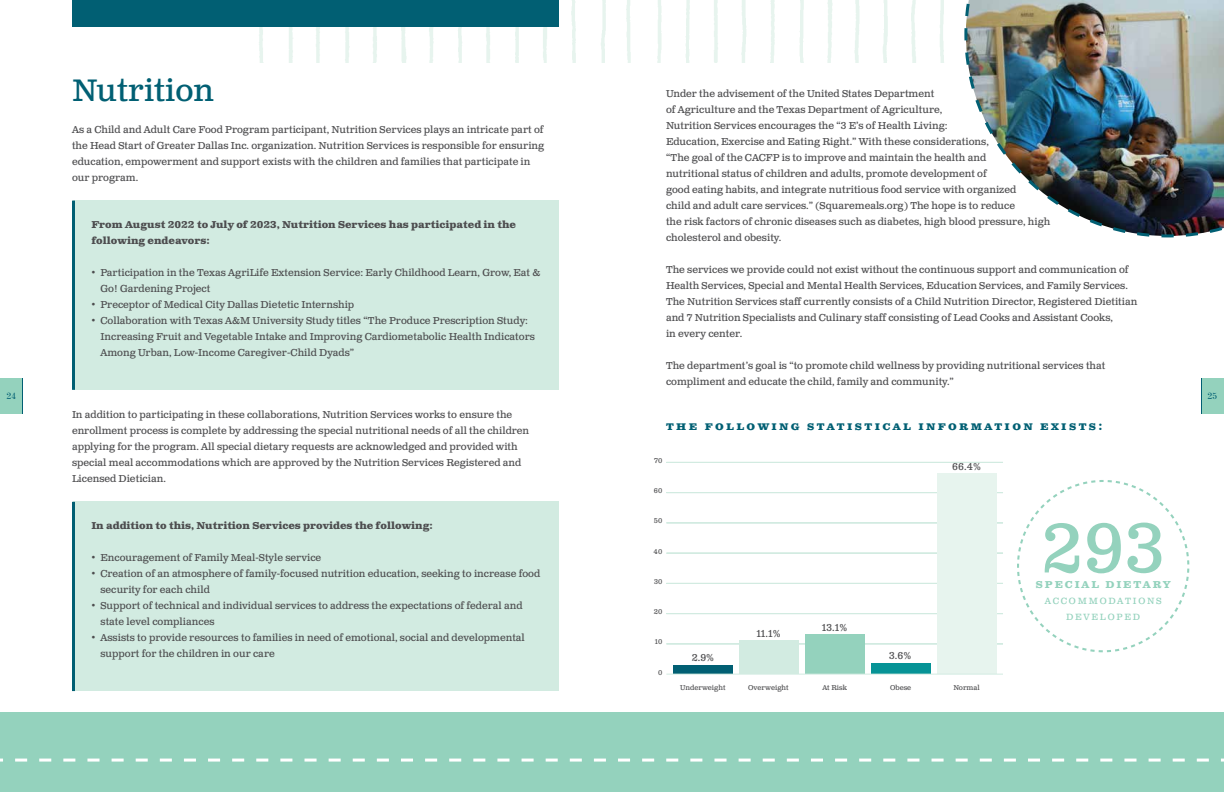
<style>
.page{position:relative;width:1224px;height:792px;background:#fff}
.page>*{position:absolute;margin:0;border:0;box-sizing:border-box;transform-origin:0 0}
.t1{font:70px "Clarendon Text Pro";color:#94d2bd}
.t2{font:31px "Clarendon Text Pro";color:#015f73}
.t3{font:700 12px "Clarendon Text Pro";letter-spacing:.2em;color:#015f73}
.t4{font:10px/16px "Clarendon Text Pro";color:#4d4d4f}
.t5{font:700 10px/16px "Clarendon Text Pro";color:#4d4d4f}
.t6{font:700 10px "Clarendon Text Pro";letter-spacing:.2em;color:#94d2bd}
.t7{font:9px/16px "Clarendon Text Pro";letter-spacing:.2em;color:#94d2bd;text-align:center}
.t8{font:9px "Century 725 BT";color:#015f73}
.t9{font:7px "Clarendon Text Pro";color:#4d4d4f}
</style>
<div class="page">
<img style="left:259px;top:0;width:685px;height:63px">
<div style="left:74px;top:201px;width:486px;height:189px;background:#d2ebe1"></div>
<hr style="left:72px;top:201px;width:3px;height:189px;background:#015f73">
<div style="left:74px;top:502px;width:486px;height:189px;background:#d2ebe1"></div>
<hr style="left:72px;top:502px;width:3px;height:189px;background:#015f73">
<div style="left:72px;top:0;width:487px;height:27px;background:#015f73"></div>
<hr style="left:666px;top:643px;width:337px;height:1px;background:#d2ebe1">
<hr style="left:666px;top:613px;width:337px;height:1px;background:#d2ebe1">
<hr style="left:666px;top:583px;width:337px;height:1px;background:#d2ebe1">
<hr style="left:666px;top:553px;width:337px;height:1px;background:#d2ebe1">
<hr style="left:666px;top:522px;width:337px;height:1px;background:#d2ebe1">
<hr style="left:666px;top:492px;width:337px;height:1px;background:#d2ebe1">
<hr style="left:666px;top:462px;width:337px;height:1px;background:#d2ebe1">
<div style="left:937px;top:473px;width:59px;height:201px;background:#e7f4ee"></div>
<div style="left:871px;top:663px;width:59px;height:11px;background:#069396"></div>
<div style="left:805px;top:635px;width:59px;height:39px;background:#94d2bd"></div>
<div style="left:739px;top:641px;width:60px;height:33px;background:#d2ebe1"></div>
<div style="left:673px;top:665px;width:60px;height:9px;background:#015f73"></div>
<hr style="left:666px;top:674px;width:337px;height:1px;background:#d2ebe1">
<svg style="left:1017px;top:480px;width:172px;height:172px"></svg>
<div style="left:0;top:713px;width:1224px;height:79px;background:#94d2bd"></div>
<svg style="left:0;top:759px;width:1224px;height:3px"></svg>
<img style="left:964px;top:0;width:260px;height:238px">
<div style="left:0;top:378px;width:22px;height:36px;background:#94d2bd"></div>
<hr style="left:22px;top:378px;width:1px;height:36px;background:#015f73">
<div style="left:1202px;top:378px;width:22px;height:36px;background:#94d2bd"></div>
<hr style="left:1201px;top:378px;width:1px;height:36px;background:#015f73">
<h2 class="t2" style="left:72px;top:71px;width:144px">Nutrition</h2>
<p class="t4" style="left:72px;top:122px;width:474px">As a Child and Adult Care Food Program participant, Nutrition Services plays an intricate part of the Head Start of Greater Dallas Inc. organization. Nutrition Services is responsible for ensuring education, empowerment and support exists with the children and families that participate in our program.</p>
<p class="t5" style="left:92px;top:217px;width:426px">From August 2022 to July of 2023, Nutrition Services has participated in the following endeavors:</p>
<p class="t4" style="left:100px;top:265px;width:441px;text-indent:-9px">• Participation in the Texas AgriLife Extension Service: Early Childhood Learn, Grow, Eat &amp;<br>Go! Gardening Project</p>
<p class="t4" style="left:92px;top:297px;width:264px">• Preceptor of Medical City Dallas Dietetic Internship</p>
<p class="t4" style="left:100px;top:313px;width:436px;text-indent:-9px">• Collaboration with Texas A&amp;M University Study titles “The Produce Prescription Study:<br>Increasing Fruit and Vegetable Intake and Improving Cardiometabolic Health Indicators<br>Among Urban, Low-Income Caregiver-Child Dyads”</p>
<p class="t4" style="left:666px;top:86px;width:386px">Under the advisement of the United States Department<br>of Agriculture and the Texas Department of Agriculture,<br>Nutrition Services encourages the “3 E’s of Health Living:<br>Education, Exercise and Eating Right.” With these considerations,<br>“The goal of the CACFP is to improve and maintain the health and<br>nutritional status of children and adults, promote development of<br>good eating habits, and integrate nutritious food service with organized<br>child and adult care services.” (Squaremeals.org) The hope is to reduce<br>the risk factors of chronic diseases such as diabetes, high blood pressure, high cholesterol and obesity.</p>
<p class="t4" style="left:666px;top:262px;width:473px">The services we provide could not exist without the continuous support and communication of Health Services, Special and Mental Health Services, Education Services, and Family Services.<br>The Nutrition Services staff currently consists of a Child Nutrition Director, Registered Dietitian and 7 Nutrition Specialists and Culinary staff consisting of Lead Cooks and Assistant Cooks,<br>in every center.</p>
<p class="t4" style="left:666px;top:358px;width:441px">The department’s goal is “to promote child wellness by providing nutritional services that compliment and educate the child, family and community.”</p>
<p class="t3" style="left:666px;top:419px;width:438px">the following statistical information exists:</p>
<p class="t8" style="left:7px;top:391px;width:11px">24</p>
<p class="t8" style="left:1208px;top:391px;width:11px">25</p>
<p class="t4" style="left:72px;top:407px;width:459px">In addition to participating in these collaborations, Nutrition Services works to ensure the enrollment process is complete by addressing the special nutritional needs of all the children applying for the program. All special dietary requests are acknowledged and provided with special meal accommodations which are approved by the Nutrition Services Registered and Licensed Dietician.</p>
<p class="t5" style="left:92px;top:518px;width:343px">In addition to this, Nutrition Services provides the following:</p>
<p class="t4" style="left:92px;top:550px;width:231px">• Encouragement of Family Meal-Style service</p>
<p class="t4" style="left:100px;top:566px;width:441px;text-indent:-9px">• Creation of an atmosphere of family-focused nutrition education, seeking to increase food security for each child</p>
<p class="t4" style="left:100px;top:598px;width:424px;text-indent:-9px">• Support of technical and individual services to address the expectations of federal and state level compliances</p>
<p class="t4" style="left:100px;top:630px;width:426px;text-indent:-9px">• Assists to provide resources to families in need of emotional, social and developmental support for the children in our care</p>
<p class="t9" style="left:654px;top:456px;width:10px">70</p>
<p class="t4" style="left:952px;top:459px;width:30px">66.4%</p>
<p class="t9" style="left:654px;top:486px;width:10px">60</p>
<p class="t9" style="left:654px;top:517px;width:10px">50</p>
<h1 class="t1" style="left:1041px;top:506px;width:126px">293</h1>
<p class="t7" style="left:1045px;top:594px;width:118px">ACCOMMODATIONS<br>DEVELOPED</p>
<p class="t9" style="left:654px;top:547px;width:10px">40</p>
<p class="t9" style="left:654px;top:577px;width:10px">30</p>
<p class="t6" style="left:1036px;top:579px;width:136px">SPECIAL DIETARY</p>
<p class="t9" style="left:654px;top:607px;width:10px">20</p>
<p class="t4" style="left:822px;top:620px;width:27px">13.1%</p>
<p class="t4" style="left:756px;top:626px;width:26px">11.1%</p>
<p class="t9" style="left:655px;top:638px;width:9px">10</p>
<p class="t4" style="left:889px;top:648px;width:24px">3.6%</p>
<p class="t4" style="left:692px;top:650px;width:24px">2.9%</p>
<p class="t9" style="left:658px;top:668px;width:6px">0</p>
<p class="t9" style="left:680px;top:683px;width:47px">Underweight</p>
<p class="t9" style="left:748px;top:683px;width:42px">Overweight</p>
<p class="t9" style="left:822px;top:683px;width:26px">At Risk</p>
<p class="t9" style="left:890px;top:683px;width:23px">Obese</p>
<p class="t9" style="left:953px;top:683px;width:28px">Normal</p>
</div>
